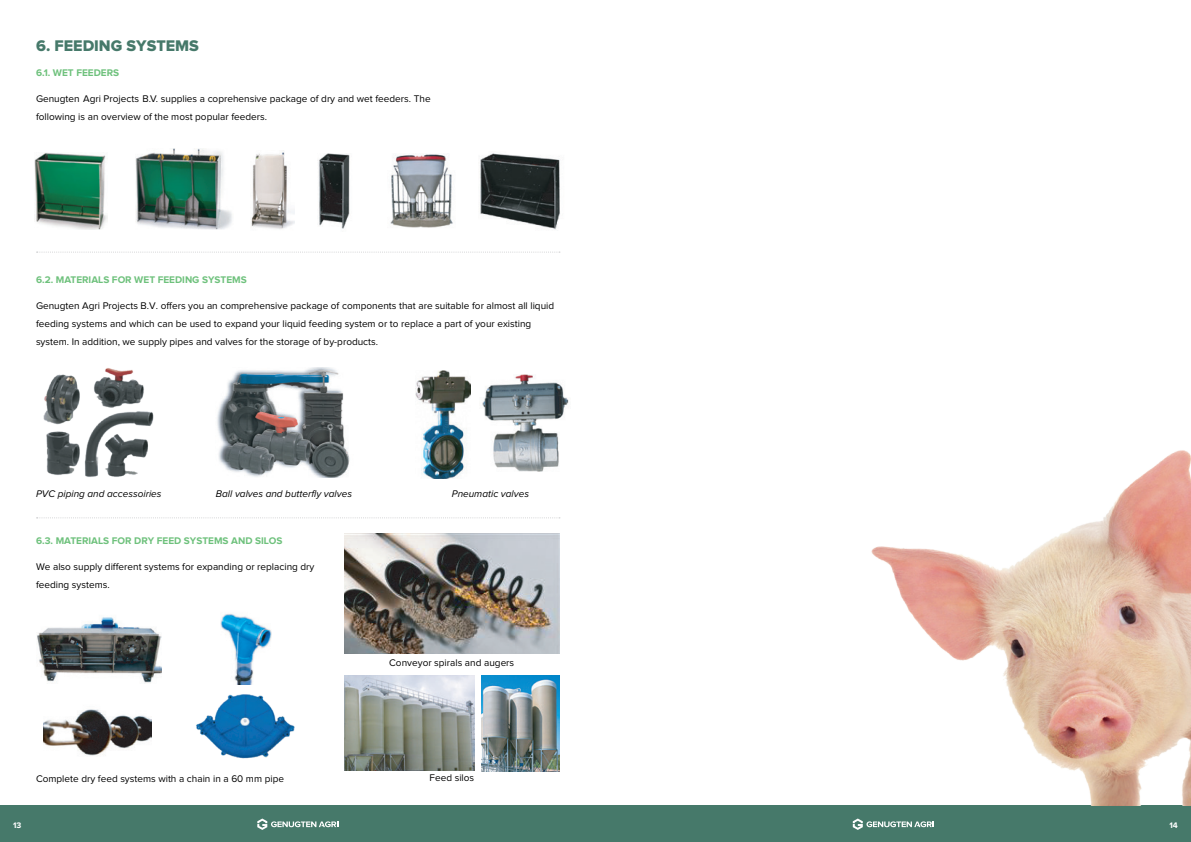
<style>
.page{position:relative;width:1191px;height:842px;background:#fff}
.page>*{position:absolute;margin:0;border:0;box-sizing:border-box;transform-origin:0 0}
.t1{font:16px "Proxima Nova Extrabld";color:#46796a}
.t2{font:10px/18px "Proxima Nova";color:#000}
.t3{font:700 10px "Proxima Nova";color:#6ec17c}
.t4{font:italic 10px "Proxima Nova";color:#000}
.t5{font:700 8.3px "Proxima Nova";color:#fff}
</style>
<div class="page">
<img style="left:135px;top:149px;width:97px;height:80px">
<img style="left:34px;top:153px;width:73px;height:76px">
<img style="left:251px;top:150px;width:44px;height:79px">
<img style="left:480px;top:153px;width:80px;height:77px">
<img style="left:390px;top:154px;width:63px;height:74px">
<img style="left:318px;top:153px;width:32px;height:76px">
<img style="left:345px;top:534px;width:214px;height:119px">
<img style="left:344px;top:676px;width:131px;height:95px">
<img style="left:481px;top:676px;width:78px;height:95px">
<svg style="left:36px;top:252px;width:524px;height:1px"></svg>
<svg style="left:36px;top:517px;width:524px;height:1px"></svg>
<img style="left:482px;top:374px;width:87px;height:98px">
<img style="left:415px;top:371px;width:55px;height:108px">
<img style="left:217px;top:368px;width:133px;height:110px">
<img style="left:44px;top:368px;width:110px;height:109px">
<img style="left:220px;top:613px;width:51px;height:71px">
<img style="left:44px;top:709px;width:107px;height:47px">
<img style="left:37px;top:617px;width:124px;height:66px">
<img style="left:196px;top:694px;width:99px;height:65px">
<div style="left:0;top:805px;width:1191px;height:37px;background:#46796a"></div>
<svg style="left:852px;top:818px;width:81px;height:12px"></svg>
<svg style="left:257px;top:818px;width:81px;height:12px"></svg>
<img style="left:871px;top:450px;width:320px;height:355px">
<h1 class="t1" style="left:36px;top:38px;width:164px">6. FEEDING SYSTEMS</h1>
<p class="t3" style="left:36px;top:68px;width:85px">6.1. WET FEEDERS</p>
<p class="t2" style="left:36px;top:90px;width:396px">Genugten Agri Projects B.V. supplies a coprehensive package of dry and wet feeders. The following is an overview of the most popular feeders.</p>
<p class="t3" style="left:36px;top:275px;width:212px">6.2. MATERIALS FOR WET FEEDING SYSTEMS</p>
<p class="t2" style="left:36px;top:297px;width:519px">Genugten Agri Projects B.V. offers you an comprehensive package of components that are suitable for almost all liquid feeding systems and which can be used to expand your liquid feeding system or to replace a part of your existing system. In addition, we supply pipes and valves for the storage of by-products.</p>
<p class="t4" style="left:36px;top:489px;width:127px">PVC piping and accessoiries</p>
<p class="t4" style="left:216px;top:489px;width:138px">Ball valves and butterfly valves</p>
<p class="t4" style="left:452px;top:489px;width:79px">Pneumatic valves</p>
<p class="t3" style="left:36px;top:536px;width:248px">6.3. MATERIALS FOR DRY FEED SYSTEMS AND SILOS</p>
<p class="t2" style="left:36px;top:558px;width:280px">We also supply different systems for expanding or replacing dry feeding systems.</p>
<p class="t2" style="left:389px;top:654px;width:126px">Conveyor spirals and augers</p>
<p class="t2" style="left:36px;top:770px;width:249px">Complete dry feed systems with a chain in a 60 mm pipe</p>
<p class="t2" style="left:429px;top:769px;width:46px">Feed silos</p>
<p class="t5" style="left:13px;top:821px;width:10px">13</p>
<p class="t5" style="left:1169px;top:821px;width:10px">14</p>
</div>
